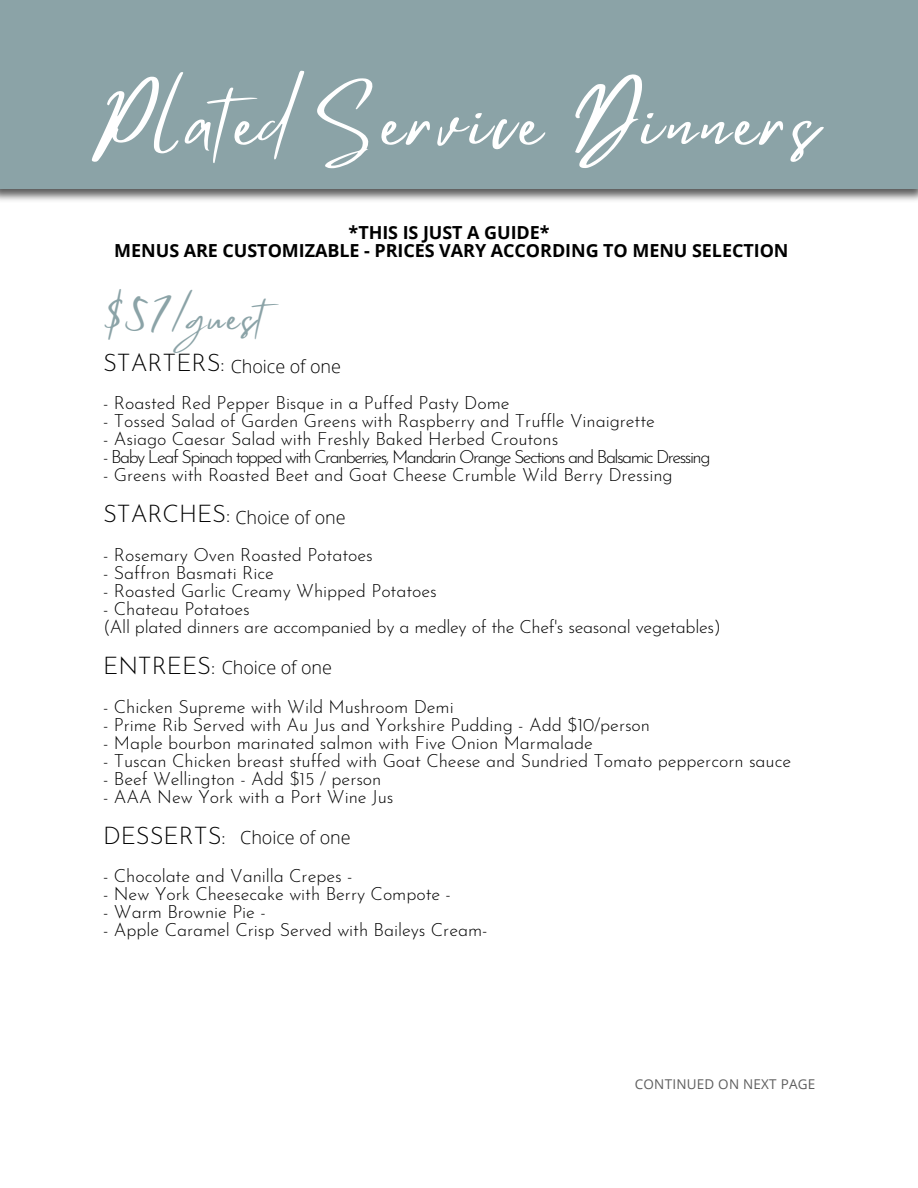
<style>
.page{position:relative;width:918px;height:1188px;background:#fff}
.page>*{position:absolute;margin:0;border:0;box-sizing:border-box;transform-origin:0 0}
.t1{font:72px "Mistrully";letter-spacing:.065em;color:#fff}
.t2{font:38.85px "Mistrully";letter-spacing:.065em;color:#8ba3a7}
.t3{font:300 24px "Josefin Sans";letter-spacing:-.005em;color:#000}
.t4{font:300 18px/18px "Josefin Sans";letter-spacing:-.005em;color:#000}
.t5{font:300 18px "Josefin Sans";letter-spacing:-.085em;color:#000}
.t6{font:700 18px/18px "Open Sans";letter-spacing:-.005em;color:#000;text-align:center}
.t7{font:300 18px "Open Sans";letter-spacing:-.005em;color:#000}
.t8{font:13.5px "Open Sans";letter-spacing:.015em;color:#5e5e5e}
</style>
<div class="page">
<img style="left:0;top:189px;width:918px;height:12px">
<div style="left:0;top:0;width:918px;height:189px;background:#8ba3a7"></div>
<h1 class="t1" style="left:94px;top:65px;width:724px">Plated Service Dinners</h1>
<h5 class="t6" style="left:114px;top:223px;width:676px">*THIS IS JUST A GUIDE*<br>MENUS ARE CUSTOMIZABLE - PRICES VARY ACCORDING TO MENU SELECTION</h5>
<h5 class="t2" style="left:103px;top:286px;width:184px">$57/guest</h5>
<h3 class="t3" style="left:103px;top:353px;width:123px">STARTERS:</h3>
<p class="t4" style="left:103px;top:395px;width:408px">- Roasted Red Pepper Bisque in a Puffed Pasty Dome</p>
<p class="t4" style="left:103px;top:413px;width:553px">- Tossed Salad of Garden Greens with Raspberry and Truffle Vinaigrette</p>
<p class="t4" style="left:103px;top:431px;width:457px">- Asiago Caesar Salad with Freshly Baked Herbed Croutons</p>
<p class="t5" style="left:103px;top:449px;width:609px">- Baby Leaf Spinach topped with Cranberries, Mandarin Orange Sections and Balsamic Dressing</p>
<p class="t4" style="left:103px;top:467px;width:571px">- Greens with Roasted Beet and Goat Cheese Crumble Wild Berry Dressing</p>
<h3 class="t3" style="left:103px;top:504px;width:129px">STARCHES:</h3>
<p class="t4" style="left:103px;top:547px;width:271px">- Rosemary Oven Roasted Potatoes</p>
<p class="t4" style="left:103px;top:565px;width:172px">- Saffron Basmati Rice</p>
<p class="t4" style="left:103px;top:583px;width:335px">- Roasted Garlic Creamy Whipped Potatoes</p>
<p class="t4" style="left:103px;top:601px;width:619px">- Chateau Potatoes<br>(All plated dinners are accompanied by a medley of the Chef's seasonal vegetables)</p>
<h3 class="t3" style="left:103px;top:656px;width:114px">ENTREES:</h3>
<p class="t4" style="left:103px;top:699px;width:352px">- Chicken Supreme with Wild Mushroom Demi</p>
<p class="t4" style="left:103px;top:717px;width:549px">- Prime Rib Served with Au Jus and Yorkshire Pudding - Add $10/person</p>
<p class="t4" style="left:103px;top:735px;width:491px">- Maple bourbon marinated salmon with Five Onion Marmalade</p>
<p class="t4" style="left:103px;top:753px;width:690px">- Tuscan Chicken breast stuffed with Goat Cheese and Sundried Tomato peppercorn sauce</p>
<p class="t4" style="left:103px;top:771px;width:280px">- Beef Wellington - Add $15 / person</p>
<p class="t4" style="left:103px;top:789px;width:292px">- AAA New York with a Port Wine Jus</p>
<h3 class="t3" style="left:103px;top:826px;width:124px">DESSERTS:</h3>
<p class="t4" style="left:103px;top:869px;width:251px">- Chocolate and Vanilla Crepes -</p>
<p class="t4" style="left:103px;top:887px;width:349px">- New York Cheesecake with Berry Compote -</p>
<p class="t4" style="left:103px;top:905px;width:164px">- Warm Brownie Pie -</p>
<p class="t4" style="left:103px;top:923px;width:386px">- Apple Caramel Crisp Served with Baileys Cream-</p>
<h4 class="t7" style="left:231px;top:353px;width:112px">Choice of one</h4>
<h2 class="t7" style="left:235px;top:505px;width:112px">Choice of one</h2>
<h5 class="t7" style="left:222px;top:655px;width:112px">Choice of one</h5>
<h5 class="t7" style="left:240px;top:825px;width:112px">Choice of one</h5>
<p class="t8" style="left:635px;top:1075px;width:182px">CONTINUED ON NEXT PAGE</p>
</div>
